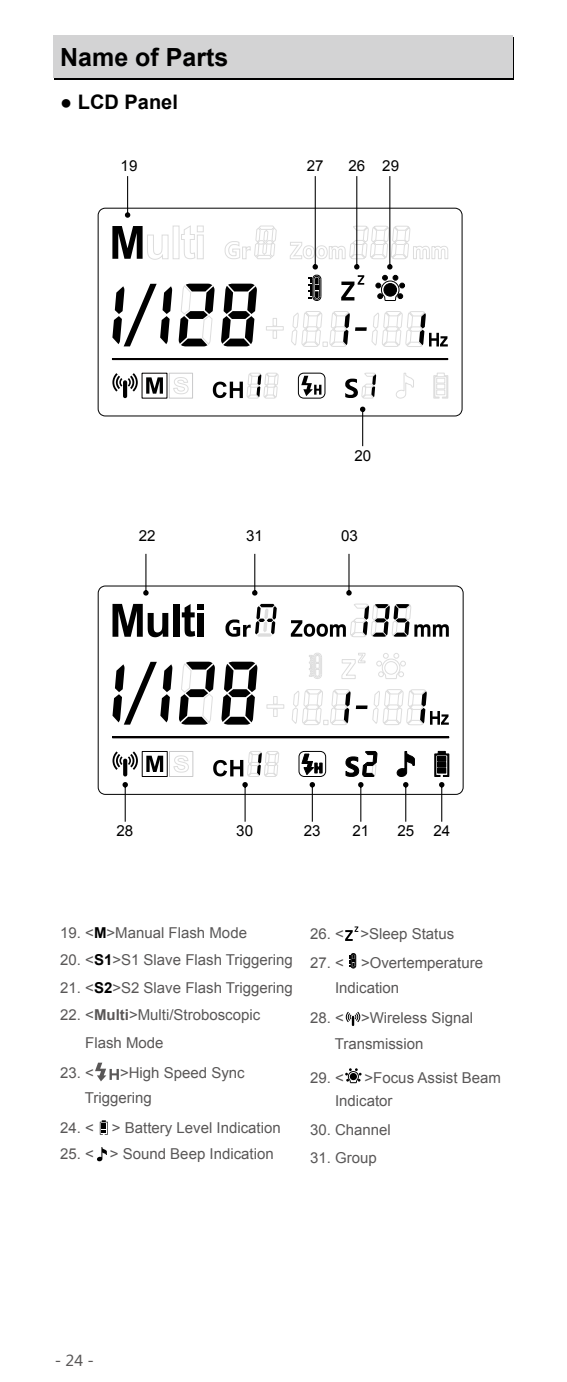
<style>
.page{position:relative;width:567px;height:1382px;background:#fff}
.page>*{position:absolute;margin:0;border:0;box-sizing:border-box;transform-origin:0 0}
.t1{font:700 25px "Arial";color:#000}
.t2{font:700 20px "Arial";color:#000}
.t3{font:15.25px "Arial";color:#000}
.t4{font:15px/27.5px "Arial";color:#595757}
.t5{font:15px "Arial";color:#000}
.t6{font:15px "Microsoft Ya Hei";color:#595757}
.s1{font-weight:700;color:#000}
.s2{font-weight:700}
</style>
<div class="page">
<div style="left:54px;top:37px;width:460px;height:42px;background:#000"></div>
<div style="left:53px;top:35px;width:460px;height:43px;background:#d3d3d4"></div>
<svg style="left:95px;top:1063px;width:24px;height:18px"></svg>
<svg style="left:100px;top:1120px;width:8px;height:15px"></svg>
<svg style="left:97px;top:1147px;width:10px;height:14px"></svg>
<svg style="left:345px;top:926px;width:13px;height:15px"></svg>
<svg style="left:349px;top:953px;width:7px;height:16px"></svg>
<svg style="left:346px;top:1012px;width:14px;height:14px"></svg>
<svg style="left:345px;top:1068px;width:17px;height:15px"></svg>
<svg style="left:98px;top:585px;width:366px;height:210px"></svg>
<div style="left:173px;top:604px;width:6px;height:33px;background:#000"></div>
<svg style="left:112px;top:604px;width:56px;height:33px"></svg>
<div style="left:112px;top:736px;width:337px;height:2px;border:1px solid #040000"></div>
<svg style="left:112px;top:662px;width:60px;height:63px"></svg>
<svg style="left:273px;top:696px;width:4px;height:21px"></svg>
<div style="left:267px;top:704px;width:17px;height:4px;border:1px solid #ddd"></div>
<svg style="left:221px;top:662px;width:36px;height:63px"></svg>
<svg style="left:179px;top:662px;width:36px;height:63px"></svg>
<svg style="left:356px;top:705px;width:12px;height:4px"></svg>
<svg style="left:292px;top:689px;width:59px;height:46px"></svg>
<svg style="left:372px;top:689px;width:77px;height:46px"></svg>
<svg style="left:182px;top:604px;width:22px;height:33px"></svg>
<svg style="left:291px;top:603px;width:158px;height:34px"></svg>
<div style="left:169px;top:751px;width:24px;height:26px;border:1px solid #c9c9ca"></div>
<div style="left:142px;top:751px;width:25px;height:26px;border:1px solid #040000"></div>
<svg style="left:146px;top:756px;width:17px;height:16px"></svg>
<svg style="left:173px;top:755px;width:16px;height:18px"></svg>
<svg style="left:341px;top:653px;width:25px;height:26px"></svg>
<svg style="left:309px;top:652px;width:13px;height:27px"></svg>
<svg style="left:376px;top:653px;width:30px;height:26px"></svg>
<svg style="left:225px;top:604px;width:52px;height:33px"></svg>
<svg style="left:112px;top:751px;width:26px;height:71px"></svg>
<svg style="left:213px;top:751px;width:66px;height:71px"></svg>
<svg style="left:298px;top:751px;width:28px;height:71px"></svg>
<svg style="left:345px;top:751px;width:33px;height:71px"></svg>
<svg style="left:396px;top:751px;width:19px;height:71px"></svg>
<svg style="left:434px;top:751px;width:15px;height:71px"></svg>
<svg style="left:143px;top:554px;width:6px;height:42px"></svg>
<svg style="left:252px;top:554px;width:5px;height:42px"></svg>
<svg style="left:346px;top:554px;width:6px;height:42px"></svg>
<svg style="left:98px;top:208px;width:365px;height:208px"></svg>
<svg style="left:433px;top:373px;width:15px;height:26px"></svg>
<div style="left:197px;top:235px;width:7px;height:24px;border:1px solid #ddd"></div>
<div style="left:173px;top:226px;width:6px;height:33px;border:1px solid #ddd"></div>
<svg style="left:181px;top:225px;width:14px;height:34px"></svg>
<svg style="left:112px;top:226px;width:57px;height:37px"></svg>
<div style="left:112px;top:358px;width:336px;height:2px;border:1px solid #040000"></div>
<svg style="left:112px;top:373px;width:26px;height:25px"></svg>
<svg style="left:112px;top:284px;width:60px;height:62px"></svg>
<svg style="left:273px;top:318px;width:4px;height:21px"></svg>
<div style="left:266px;top:326px;width:18px;height:4px;border:1px solid #ddd"></div>
<svg style="left:221px;top:284px;width:36px;height:62px"></svg>
<svg style="left:298px;top:373px;width:27px;height:26px"></svg>
<svg style="left:179px;top:284px;width:36px;height:62px"></svg>
<svg style="left:395px;top:373px;width:19px;height:26px"></svg>
<svg style="left:345px;top:373px;width:31px;height:26px"></svg>
<div style="left:436px;top:384px;width:9px;height:5px;border:1px solid #ddd"></div>
<div style="left:436px;top:390px;width:9px;height:5px;border:1px solid #ddd"></div>
<div style="left:436px;top:378px;width:9px;height:5px;border:1px solid #ddd"></div>
<svg style="left:355px;top:327px;width:12px;height:4px"></svg>
<svg style="left:291px;top:311px;width:59px;height:46px"></svg>
<svg style="left:371px;top:311px;width:77px;height:46px"></svg>
<div style="left:197px;top:226px;width:7px;height:6px;border:1px solid #ddd"></div>
<div style="left:169px;top:373px;width:24px;height:25px;border:1px solid #c9c9ca"></div>
<svg style="left:146px;top:377px;width:17px;height:17px"></svg>
<svg style="left:173px;top:377px;width:16px;height:17px"></svg>
<svg style="left:213px;top:373px;width:66px;height:36px"></svg>
<svg style="left:225px;top:225px;width:52px;height:34px"></svg>
<svg style="left:290px;top:176px;width:158px;height:125px"></svg>
<svg style="left:125px;top:176px;width:5px;height:42px"></svg>
<svg style="left:360px;top:407px;width:5px;height:39px"></svg>
<h1 class="t1" style="left:60px;top:40px;width:170px">Name of Parts</h1>
<h2 class="t2" style="left:60px;top:89px;width:119px">● LCD Panel</h2>
<p class="t5" style="left:121px;top:156px;width:18px">19</p>
<p class="t5" style="left:307px;top:156px;width:18px">27</p>
<p class="t5" style="left:348px;top:156px;width:52px">26 29</p>
<p class="t3" style="left:139px;top:526px;width:18px">22</p>
<p class="t3" style="left:246px;top:526px;width:18px">31</p>
<p class="t5" style="left:354px;top:446px;width:18px">20</p>
<p class="t3" style="left:341px;top:526px;width:18px">03</p>
<p class="t3" style="left:116px;top:821px;width:18px">28</p>
<p class="t3" style="left:304px;top:821px;width:18px">23</p>
<p class="t3" style="left:352px;top:821px;width:18px">21</p>
<p class="t3" style="left:397px;top:821px;width:18px">25</p>
<p class="t3" style="left:433px;top:821px;width:18px">24</p>
<p class="t3" style="left:236px;top:821px;width:18px">30</p>
<p class="t4" style="left:60px;top:919px;width:188px">19. &lt;<span class="s1">M</span>&gt;Manual Flash Mode</p>
<p class="t4" style="left:60px;top:946px;width:234px">20. &lt;<span class="s1">S1</span>&gt;S1 Slave Flash Triggering</p>
<p class="t4" style="left:60px;top:974px;width:234px">21. &lt;<span class="s1">S2</span>&gt;S2 Slave Flash Triggering</p>
<p class="t4" style="left:85px;top:1001px;width:177px;text-indent:-25px">22. &lt;<span class="s2">Multi</span>&gt;Multi/Stroboscopic<br>Flash Mode</p>
<p class="t4" style="left:60px;top:1059px;width:35px">23. &lt;</p>
<p class="t4" style="left:85px;top:1061px;width:161px;line-height:24.5px;text-indent:35px">&gt;High Speed Sync<br>Triggering</p>
<p class="t4" style="left:60px;top:1114px;width:222px">24. &lt; &gt; Battery Level Indication</p>
<p class="t4" style="left:60px;top:1141px;width:215px">25. &lt; &gt; Sound Beep Indication</p>
<p class="t4" style="left:310px;top:920px;width:146px">26. &lt; &gt;Sleep Status</p>
<p class="t4" style="left:335px;top:950px;width:150px;line-height:25.2px;text-indent:-25px">27. &lt; &gt;Overtemperature<br>Indication</p>
<p class="t4" style="left:335px;top:1005px;width:140px;line-height:26px;text-indent:-25px">28. &lt; &gt;Wireless Signal<br>Transmission</p>
<p class="t4" style="left:310px;top:1064px;width:35px">29. &lt;</p>
<p class="t4" style="left:335px;top:1066px;width:167px;line-height:23.5px;text-indent:29px">&gt;Focus Assist Beam<br>Indicator</p>
<p class="t4" style="left:310px;top:1116px;width:82px">30. Channel</p>
<p class="t4" style="left:310px;top:1144px;width:68px">31. Group</p>
<p class="t6" style="left:55px;top:1350px;width:41px">- 24 -</p>
</div>
